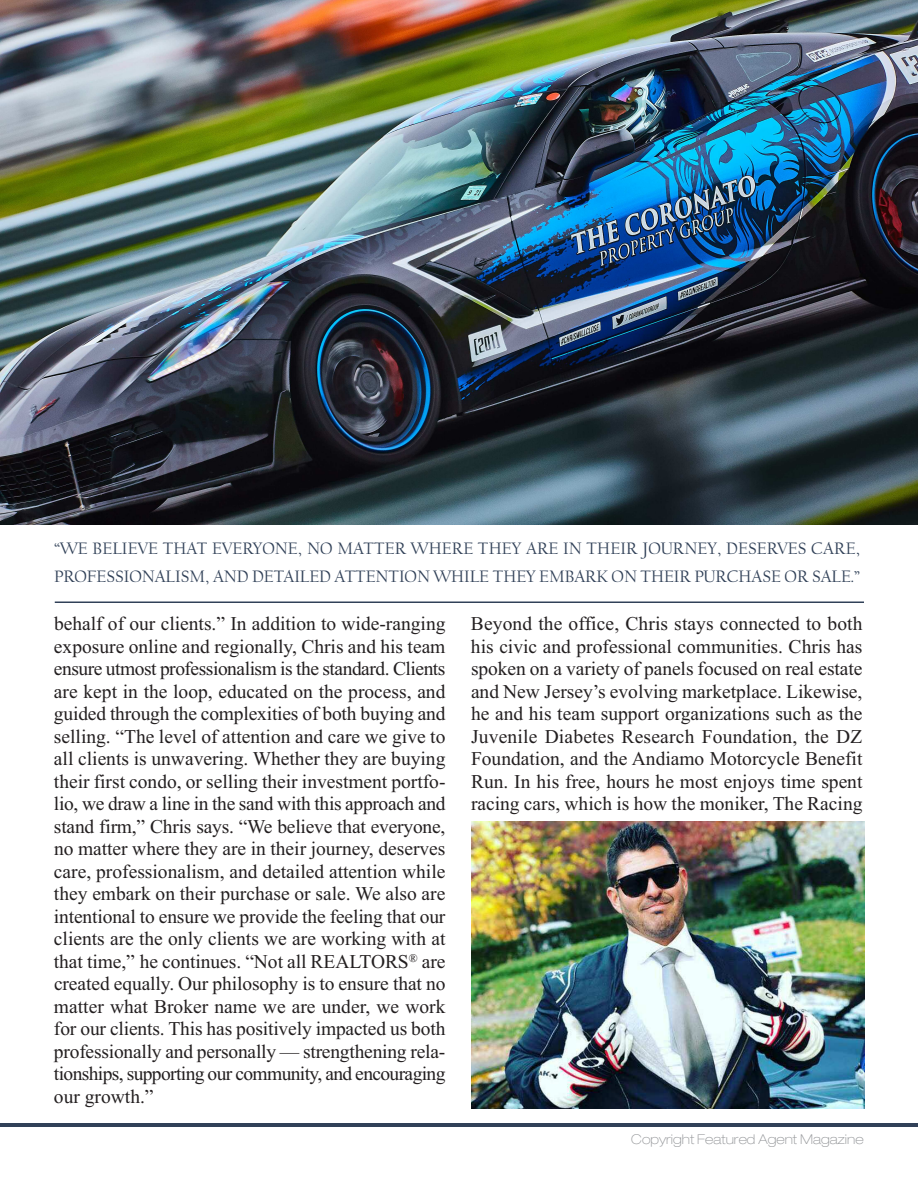
<style>
.page{position:relative;width:918px;height:1188px;background:#fff}
.page>*{position:absolute;margin:0;border:0;box-sizing:border-box;transform-origin:0 0}
.t1{font:19.5px/22.5px "Times New Roman";color:#231f20;text-align:justify}
.t2{font:17.25px/28.5px "Californian";color:#314158}
.t3{font:100 expanded 13.5px "Helvetica Neue";color:#939598}
</style>
<div class="page">
<hr style="left:0;top:1123px;width:918px;height:3px;background:#314158">
<hr style="left:55px;top:602px;width:809px;height:1px;background:#314158">
<img style="left:1px;top:0;width:917px;height:524px">
<img style="left:471px;top:822px;width:393px;height:287px">
<p class="t2" style="left:54px;top:535px;width:808px">“WE BELIEVE THAT EVERYONE, NO MATTER WHERE THEY ARE IN THEIR JOURNEY, DESERVES CARE,<br>PROFESSIONALISM, AND DETAILED ATTENTION WHILE THEY EMBARK ON THEIR PURCHASE OR SALE.”</p>
<p class="t1" style="left:54px;top:612px;width:393px">behalf of our clients.” In addition to wide-ranging exposure online and regionally, Chris and his team ensure utmost professionalism is the standard. Clients are kept in the loop, educated on the process, and guided through the complexities of both buying and selling. “The level of attention and care we give to all clients is unwavering. Whether they are buying their first condo, or selling their investment portfo&shy;lio, we draw a line in the sand with this approach and stand firm,” Chris says. “We believe that everyone, no matter where they are in their journey, deserves care, professionalism, and detailed attention while they embark on their purchase or sale. We also are intentional to ensure we provide the feeling that our clients are the only clients we are working with at that time,” he continues. “Not all REALTORS<sup>®</sup> are created equally. Our philosophy is to ensure that no matter what Broker name we are under, we work for our clients. This has positively impacted us both professionally and personally — strengthening rela&shy;tionships, supporting our community, and encouraging our growth.”</p>
<p class="t1" style="left:471px;top:612px;width:393px">Beyond the office, Chris stays connected to both his civic and professional communities. Chris has spoken on a variety of panels focused on real estate and New Jersey’s evolving marketplace. Likewise, he and his team support organizations such as the Juvenile Diabetes Research Foundation, the DZ Foundation, and the Andiamo Motorcycle Benefit Run. In his free, hours he most enjoys time spent racing cars, which is how the moniker, The Racing</p>
<p class="t3" style="left:631px;top:1135px;width:234px">Copyright Featured Agent Magazine</p>
</div>
